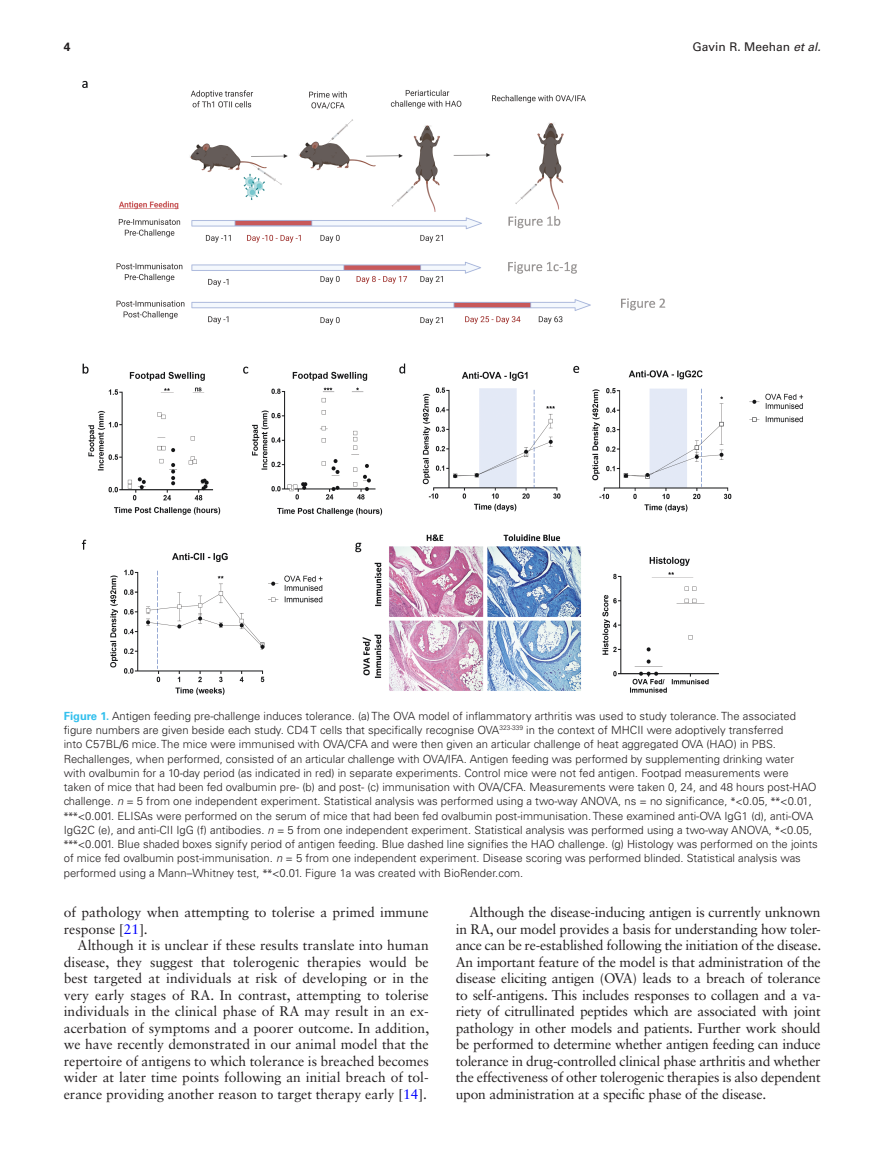
<style>
.page{position:relative;width:893px;height:1174px;background:#fff}
.page>*{position:absolute;margin:0;border:0;box-sizing:border-box;transform-origin:0 0}
.TextInd{font:13.8px/16.5px "Sabon LT Std";color:#231f20;text-align:justify}
.t1{font:12px "Univers LT Std";color:#231f20}
.t2{font:700 12px "Univers LT Std";color:#231f20}
.FigCapt{font:300 11.25px/14.2px "Univers LT Std";color:#231f20}
.s1{font-style:italic}
.s2{font-weight:700;color:#32bfed}
.s3{font-family:"Myriad Pro";font-weight:400}
.s4{color:#00f}
</style>
<div class="page">
<img style="left:81px;top:81px;width:722px;height:614px">
<p class="t2" style="left:64px;top:40px;width:8px">4</p>
<p class="t1" style="left:693px;top:40px;width:130px">Gavin R. Meehan <span class="s1">et al.</span></p>
<p class="FigCapt" style="left:64px;top:708px;width:756px"><span class="s2">Figure 1.</span> Antigen feeding pre-challenge induces tolerance. (a) The OVA model of inflammatory arthritis was used to study tolerance. The associated figure numbers are given beside each study. CD4 T cells that specifically recognise OVA<sup>323-339</sup> in the context of MHCII were adoptively transferred<br>into C57BL/6 mice. The mice were immunised with OVA/CFA and were then given an articular challenge of heat aggregated OVA (HAO) in PBS.<br>Rechallenges, when performed, consisted of an articular challenge with OVA/IFA. Antigen feeding was performed by supplementing drinking water with ovalbumin for a 10-day period (as indicated in red) in separate experiments. Control mice were not fed antigen. Footpad measurements were taken of mice that had been fed ovalbumin pre- (b) and post- (c) immunisation with OVA/CFA. Measurements were taken 0, 24, and 48 hours post-HAO challenge. <span class="s1">n</span> = 5 from one independent experiment. Statistical analysis was performed using a two-way ANOVA, ns = no significance, <span class="s3">*</span>&lt;0.05, <span class="s3">**</span>&lt;0.01, <span class="s3">***</span>&lt;0.001. ELISAs were performed on the serum of mice that had been fed ovalbumin post-immunisation. These examined anti-OVA IgG1 (d), anti-OVA IgG2C (e), and anti-CII IgG (f) antibodies. <span class="s1">n</span> = 5 from one independent experiment. Statistical analysis was performed using a two-way ANOVA, <span class="s3">*</span>&lt;0.05, <span class="s3">***</span>&lt;0.001. Blue shaded boxes signify period of antigen feeding. Blue dashed line signifies the HAO challenge. (g) Histology was performed on the joints of mice fed ovalbumin post-immunisation. <span class="s1">n</span> = 5 from one independent experiment. Disease scoring was performed blinded. Statistical analysis was performed using a Mann–Whitney test, <span class="s3">**</span>&lt;0.01. Figure 1a was created with BioRender.com.</p>
<p class="TextInd" style="left:64px;top:904px;width:366px">of pathology when attempting to tolerise a primed immune response [<span class="s4">21</span>].</p>
<p class="TextInd" style="left:64px;top:937px;width:367px;text-indent:14px">Although it is unclear if these results translate into human disease, they suggest that tolerogenic therapies would be best targeted at individuals at risk of developing or in the very early stages of RA. In contrast, attempting to tolerise individuals in the clinical phase of RA may result in an ex&shy;acerbation of symptoms and a poorer outcome. In addition, we have recently demonstrated in our animal model that the repertoire of antigens to which tolerance is breached becomes wider at later time points following an initial breach of tol&shy;erance providing another reason to target therapy early [<span class="s4">14</span>].</p>
<p class="TextInd" style="left:456px;top:904px;width:367px;text-indent:14px">Although the disease-inducing antigen is currently unknown in RA, our model provides a basis for understanding how toler&shy;ance can be re-established following the initiation of the disease.<br>An important feature of the model is that administration of the disease eliciting antigen (OVA) leads to a breach of tolerance to self-antigens. This includes responses to collagen and a va&shy;riety of citrullinated peptides which are associated with joint pathology in other models and patients. Further work should be performed to determine whether antigen feeding can induce tolerance in drug-controlled clinical phase arthritis and whether the effectiveness of other tolerogenic therapies is also dependent upon administration at a specific phase of the disease.</p>
</div>
